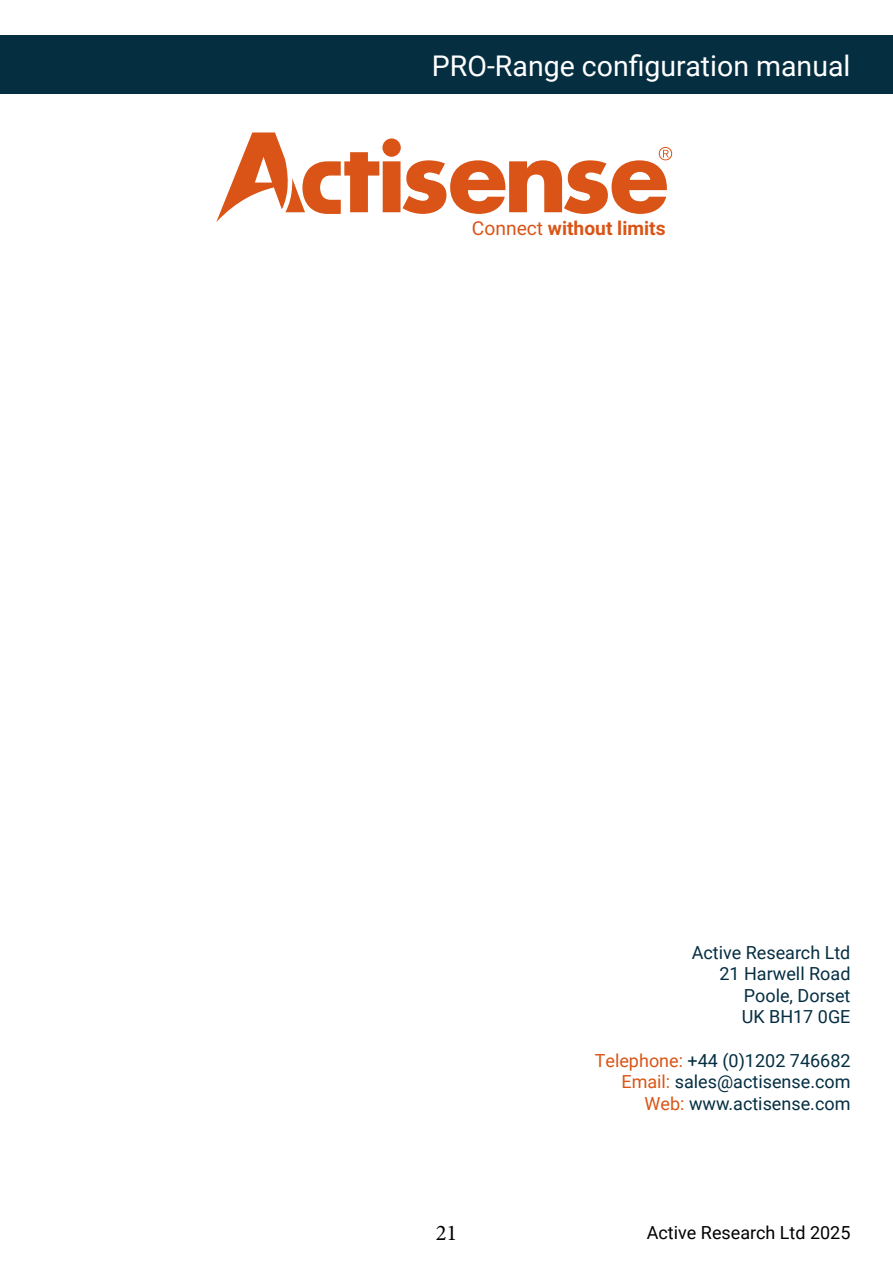
<style>
.page{position:relative;width:893px;height:1263px;background:#fff}
.page>*{position:absolute;margin:0;border:0;box-sizing:border-box;transform-origin:0 0}
.Front_Page_-_Issue{font:28.5px "Roboto";color:#fff}
.t1{font:22.5px "Minion Pro";color:#000}
.t2{font:700 19.2px "Roboto";color:#da5416}
.t3{font:18px "Roboto";color:#052e41}
.t4{font:18px "Roboto";color:#000}
.s1{font-weight:400}
.s2{color:#da5416}
</style>
<div class="page">
<svg style="left:216px;top:132px;width:456px;height:90px"></svg>
<div style="left:382px;top:138px;width:19px;height:19px;background:#d95416;border-radius:50%"></div>
<div style="left:0;top:35px;width:893px;height:59px;background:#052e41"></div>
<p class="Front_Page_-_Issue" style="left:432px;top:46px;width:420px">PRO-Range configuration manual</p>
<p class="t2" style="left:472px;top:215px;width:195px"><span class="s1">Connect</span> without limits</p>
<p class="t3" style="left:692px;top:940px;width:160px">Active Research Ltd</p>
<p class="t3" style="left:719px;top:961px;width:133px">21 Harwell Road</p>
<p class="t3" style="left:744px;top:983px;width:108px">Poole, Dorset</p>
<p class="t3" style="left:742px;top:1004px;width:110px">UK BH17 0GE</p>
<p class="t3" style="left:595px;top:1048px;width:257px"><span class="s2">Telephone:</span> +44 (0)1202 746682</p>
<p class="t3" style="left:621px;top:1069px;width:231px"><span class="s2">Email:</span> sales@actisense.com</p>
<p class="t3" style="left:645px;top:1091px;width:207px"><span class="s2">Web:</span> www.actisense.com</p>
<p class="t1" style="left:436px;top:1218px;width:23px">21</p>
<p class="t4" style="left:647px;top:1220px;width:205px">Active Research Ltd 2025</p>
</div>
